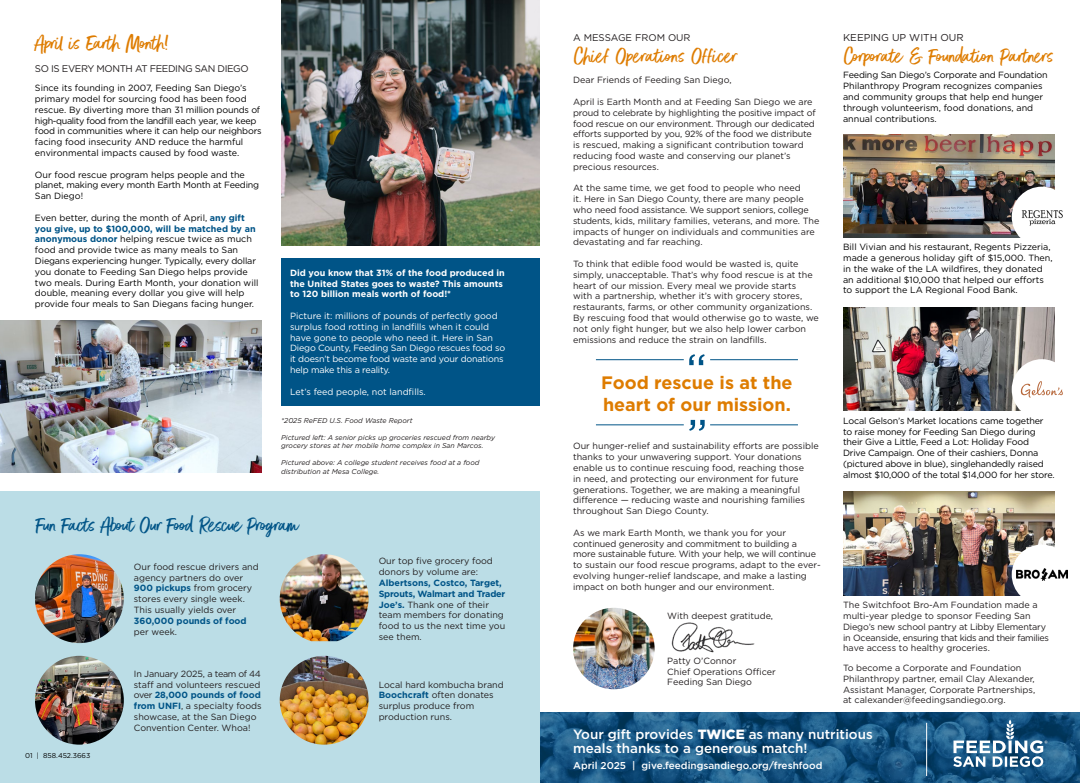
<style>
.page{position:relative;width:1080px;height:783px;background:#fff}
.page>*{position:absolute;margin:0;border:0;box-sizing:border-box;transform-origin:0 0}
.t1{font:24.5px "Better Times";letter-spacing:-.01em;color:#de7c00}
.t2{font:24.5px "Better Times";letter-spacing:-.02em;color:#005487}
.t3{font:700 18px/21.6px "Gotham";color:#de7c00}
.t4{font:500 13.4px/14.1px "Gotham";color:#fff}
.t5{font:500 10px "Gotham";color:#fff}
.t6{font:10px "Gotham";color:#231f20}
.t7{font:9.7px "Gotham";letter-spacing:-.04em;color:#231f20}
.t8{font:9.7px "Gotham";color:#231f20}
.t9{font:9px/10.8px "Gotham";color:#231f20}
.t10{font:9px/10.8px "Gotham";color:#000}
.t11{font:9px/10.8px "Gotham";letter-spacing:-.02em;color:#000}
.t12{font:9px/10.8px "Gotham";letter-spacing:-.02em;color:#231f20}
.t13{font:9px/10.8px "Gotham";letter-spacing:-.02em;color:#fff}
.t14{font:700 9px/10.8px "Gotham";color:#fff}
.t15{font:9px "Gotham";color:#fff}
.t16{font:700 9px "Gotham";color:#005487}
.t17{font:italic 7px/8.4px "Gotham";color:#231f20}
.t18{font:7px "Gotham";color:#000}
.s1{font-weight:700;color:#005487}
.s2{font-weight:900}
</style>
<div class="page">
<img style="left:843px;top:492px;width:212px;height:103px">
<div style="left:1012px;top:545px;width:60px;height:60px;background:#fff;border-radius:50%"></div>
<div style="left:0;top:492px;width:540px;height:291px;background:#bbdde6"></div>
<svg style="left:540px;top:712px;width:540px;height:71px;background:#175480"></svg>
<svg style="left:953px;top:720px;width:95px;height:47px"></svg>
<img style="left:573px;top:608px;width:82px;height:81px;border-radius:41px">
<img style="left:35px;top:554px;width:89px;height:89px;border-radius:44px">
<img style="left:280px;top:554px;width:89px;height:87px">
<img style="left:35px;top:656px;width:89px;height:89px;border-radius:44px">
<img style="left:280px;top:656px;width:89px;height:89px;border-radius:44px">
<img style="left:843px;top:134px;width:212px;height:104px">
<div style="left:1012px;top:187px;width:60px;height:60px;background:#fff;border-radius:50%"></div>
<img style="left:1021px;top:210px;width:42px;height:15px">
<img style="left:843px;top:307px;width:212px;height:104px">
<div style="left:1012px;top:359px;width:60px;height:60px;background:#fff;border-radius:50%"></div>
<img style="left:1016px;top:569px;width:51px;height:12px">
<img style="left:672px;top:622px;width:83px;height:31px">
<hr style="left:596px;top:359px;width:88px;height:1px;background:#005487">
<hr style="left:710px;top:359px;width:88px;height:1px;background:#005487">
<svg style="left:689px;top:354px;width:16px;height:11px"></svg>
<hr style="left:596px;top:424px;width:88px;height:1px;background:#005487">
<hr style="left:710px;top:424px;width:88px;height:1px;background:#005487">
<svg style="left:689px;top:420px;width:16px;height:11px"></svg>
<hr style="left:926px;top:723px;width:1px;height:53px;background:#fff">
<img style="left:281px;top:0;width:259px;height:246px">
<img style="left:0;top:321px;width:262px;height:152px">
<svg style="left:1021px;top:381px;width:42px;height:17px"></svg>
<div style="left:281px;top:258px;width:259px;height:147px;background:#005487"></div>
<h1 class="t1" style="left:35px;top:29px;width:135px">April is Earth Month!</h1>
<p class="t7" style="left:35px;top:62px;width:215px">SO IS EVERY MONTH AT FEEDING SAN DIEGO</p>
<p class="t10" style="left:35px;top:82px;width:228px">Since its founding in 2007, Feeding San Diego’s primary model for sourcing food has been food rescue. By diverting more than 31 million pounds of high-quality food from the landfill each year, we keep food in communities where it can help our neighbors facing food insecurity AND reduce the harmful environmental impacts caused by food waste.</p>
<p class="t11" style="left:35px;top:169px;width:226px">Our food rescue program helps people and the planet, making every month Earth Month at Feeding<br>San Diego!</p>
<p class="t10" style="left:35px;top:212px;width:225px">Even better, during the month of April, <span class="s1">any gift you give, up to $100,000, will be matched by an anonymous donor</span> helping rescue twice as much food and provide twice as many meals to San Diegans experiencing hunger. Typically, every dollar you donate to Feeding San Diego helps provide two meals. During Earth Month, your donation will double, meaning every dollar you give will help provide four meals to San Diegans facing hunger.</p>
<p class="t14" style="left:290px;top:267px;width:216px">Did you know that 31% of the food produced in the United States goes to waste? This amounts to 120 billion meals worth of food!*</p>
<p class="t13" style="left:290px;top:310px;width:217px">Picture it: millions of pounds of perfectly good surplus food rotting in landfills when it could have gone to people who need it. Here in San Diego County, Feeding San Diego rescues food so it doesn’t become food waste and your donations help make this a reality.</p>
<p class="t15" style="left:290px;top:386px;width:137px">Let’s feed people, not landfills.</p>
<p class="t17" style="left:281px;top:416px;width:133px">*2025 ReFED U.S. Food Waste Report</p>
<p class="t17" style="left:281px;top:433px;width:215px">Pictured left: A senior picks up groceries rescued from nearby grocery stores at her mobile home complex in San Marcos.</p>
<p class="t17" style="left:281px;top:458px;width:200px">Pictured above: A college student receives food at a food distribution at Mesa College.</p>
<h1 class="t2" style="left:36px;top:512px;width:264px">Fun Facts About Our Food Rescue Program</h1>
<p class="t9" style="left:134px;top:561px;width:126px">Our food rescue drivers and agency partners do over<br><span class="s1">900 pickups</span> from grocery stores every single week.<br>This usually yields over</p>
<p class="t16" style="left:134px;top:615px;width:114px">360,000 pounds of food</p>
<p class="t9" style="left:134px;top:626px;width:45px">per week.</p>
<p class="t9" style="left:379px;top:556px;width:116px">Our top five grocery food donors by volume are:</p>
<p class="t9" style="left:379px;top:577px;width:128px"><span class="s1">Albertsons, Costco, Target,<br>Sprouts, Walmart and Trader<br>Joe’s.</span> Thank one of their team members for donating food to us the next time you see them.</p>
<p class="t18" style="left:25px;top:751px;width:67px">01 | 858.452.3663</p>
<p class="t9" style="left:134px;top:668px;width:129px">In January 2025, a team of 44 staff and volunteers rescued over <span class="s1">28,000 pounds of food from UNFI</span>, a specialty foods showcase, at the San Diego<br>Convention Center. Whoa!</p>
<p class="t9" style="left:379px;top:679px;width:127px">Local hard kombucha brand<br><span class="s1">Boochcraft</span> often donates surplus produce from production runs.</p>
<p class="t8" style="left:573px;top:31px;width:119px">A MESSAGE FROM OUR</p>
<h1 class="t1" style="left:573px;top:43px;width:166px">Chief Operations Officer</h1>
<p class="t9" style="left:573px;top:75px;width:160px">Dear Friends of Feeding San Diego,</p>
<p class="t12" style="left:573px;top:96px;width:244px">April is Earth Month and at Feeding San Diego we are proud to celebrate by highlighting the positive impact of food rescue on our environment. Through our dedicated efforts supported by you, 92% of the food we distribute is rescued, making a significant contribution toward reducing food waste and conserving our planet’s precious resources.</p>
<p class="t9" style="left:573px;top:183px;width:248px">At the same time, we get food to people who need<br>it. Here in San Diego County, there are many people who need food assistance. We support seniors, college students, kids, military families, veterans, and more. The impacts of hunger on individuals and communities are devastating and far reaching.</p>
<p class="t9" style="left:573px;top:258px;width:247px">To think that edible food would be wasted is, quite simply, unacceptable. That’s why food rescue is at the heart of our mission. Every meal we provide starts<br>with a partnership, whether it’s with grocery stores, restaurants, farms, or other community organizations.<br>By rescuing food that would otherwise go to waste, we not only fight hunger, but we also help lower carbon emissions and reduce the strain on landfills.</p>
<h2 class="t3" style="left:601px;top:372px;width:193px">Food rescue is at the heart of our mission.</h2>
<p class="t9" style="left:573px;top:441px;width:247px">Our hunger-relief and sustainability efforts are possible thanks to your unwavering support. Your donations enable us to continue rescuing food, reaching those<br>in need, and protecting our environment for future generations. Together, we are making a meaningful difference — reducing waste and nourishing families throughout San Diego County.</p>
<p class="t9" style="left:573px;top:527px;width:249px">As we mark Earth Month, we thank you for your continued generosity and commitment to building a more sustainable future. With your help, we will continue to sustain our food rescue programs, adapt to the ever&shy;evolving hunger-relief landscape, and make a lasting impact on both hunger and our environment.</p>
<p class="t9" style="left:667px;top:610px;width:107px">With deepest gratitude,</p>
<p class="t9" style="left:667px;top:655px;width:110px">Patty O’Connor<br>Chief Operations Officer<br>Feeding San Diego</p>
<p class="t6" style="left:843px;top:31px;width:122px">KEEPING UP WITH OUR</p>
<h1 class="t1" style="left:843px;top:43px;width:212px">Corporate &amp; Foundation Partners</h1>
<p class="t10" style="left:843px;top:70px;width:206px">Feeding San Diego’s Corporate and Foundation Philanthropy Program recognizes companies and community groups that help end hunger through volunteerism, food donations, and annual contributions.</p>
<p class="t10" style="left:843px;top:242px;width:211px">Bill Vivian and his restaurant, Regents Pizzeria, made a generous holiday gift of $15,000. Then, in the wake of the LA wildfires, they donated an additional $10,000 that helped our efforts to support the LA Regional Food Bank.</p>
<p class="t11" style="left:843px;top:415px;width:213px">Local Gelson’s Market locations came together to raise money for Feeding San Diego during their Give a Little, Feed a Lot: Holiday Food<br>Drive Campaign. One of their cashiers, Donna (pictured above in blue), singlehandedly raised almost $10,000 of the total $14,000 for her store.</p>
<p class="t9" style="left:843px;top:599px;width:207px">The Switchfoot Bro-Am Foundation made a multi-year pledge to sponsor Feeding San Diego’s new school pantry at Libby Elementary in Oceanside, ensuring that kids and their families have access to healthy groceries.</p>
<p class="t9" style="left:843px;top:662px;width:194px">To become a Corporate and Foundation Philanthropy partner, email Clay Alexander, Assistant Manager, Corporate Partnerships, at calexander@feedingsandiego.org.</p>
<h3 class="t4" style="left:573px;top:727px;width:301px">Your gift provides <span class="s2">TWICE</span> as many nutritious meals thanks to a generous match!</h3>
<p class="t5" style="left:573px;top:759px;width:251px">April 2025 | give.feedingsandiego.org/freshfood</p>
</div>
